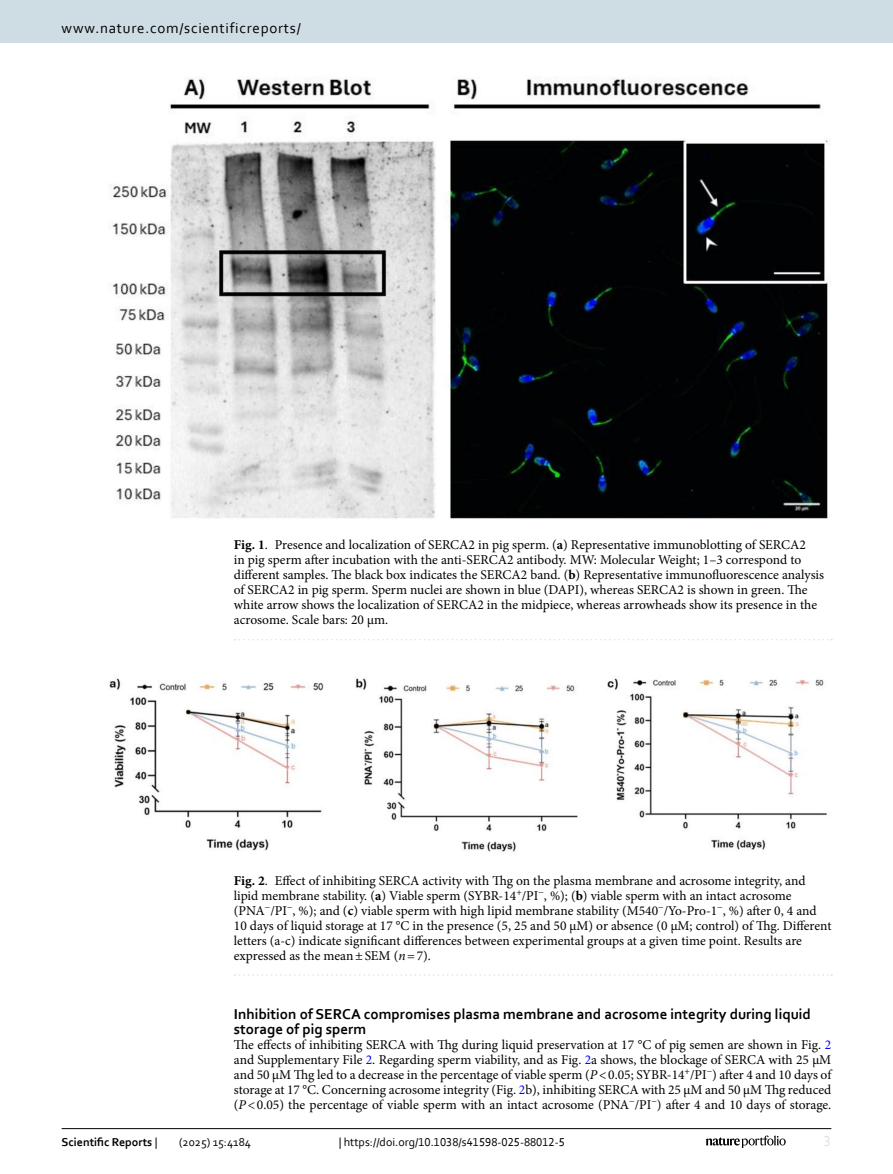
<style>
.page{position:relative;width:893px;height:1174px;background:#fff}
.page>*{position:absolute;margin:0;border:0;box-sizing:border-box;transform-origin:0 0}
.Head_2{font:700 15px/15px "Corbel";color:#000}
.t1{font:15px "Corbel";letter-spacing:.05em;color:#000}
.t2{font:15px "Corbel";color:#d9e4eb}
.Figure_Caption{font:13.5px/15px "Minion Pro";color:#000}
.Body_Text{font:13.5px/15px "Minion Pro";letter-spacing:-.005em;color:#000;text-align:justify}
.t3{font:12px "Corbel";color:#000}
.t4{font:700 12px "Corbel";color:#000}
.s1{font-weight:700}
.s2{font-style:italic}
.s3{color:#00f}
.s4{font-weight:400}
</style>
<div class="page">
<img style="left:109px;top:678px;width:718px;height:174px">
<svg style="left:235px;top:974px;width:597px;height:1px"></svg>
<img style="left:110px;top:78px;width:720px;height:441px">
<svg style="left:235px;top:639px;width:597px;height:1px"></svg>
<hr style="left:62px;top:1128px;width:769px;height:1px;background:#000">
<svg style="left:706px;top:1135px;width:80px;height:12px"></svg>
<div style="left:0;top:0;width:893px;height:43px;background:#cedde4"></div>
<p class="t1" style="left:62px;top:18px;width:241px">www.nature.com/scientificreports/</p>
<p class="Figure_Caption" style="left:234px;top:537px;width:592px"><span class="s1">Fig. 1</span>. Presence and localization of SERCA2 in pig sperm. (<span class="s1">a</span>) Representative immunoblotting of SERCA2<br>in pig sperm after incubation with the anti-SERCA2 antibody. MW: Molecular Weight; 1–3 correspond to different samples. The black box indicates the SERCA2 band. (<span class="s1">b</span>) Representative immunofluorescence analysis of SERCA2 in pig sperm. Sperm nuclei are shown in blue (DAPI), whereas SERCA2 is shown in green. The white arrow shows the localization of SERCA2 in the midpiece, whereas arrowheads show its presence in the acrosome. Scale bars: 20 μm.</p>
<p class="Figure_Caption" style="left:234px;top:873px;width:599px"><span class="s1">Fig. 2</span>. Effect of inhibiting SERCA activity with Thg on the plasma membrane and acrosome integrity, and lipid membrane stability. (<span class="s1">a</span>) Viable sperm (SYBR-14<sup>+</sup>/PI<sup>−</sup>, %); (<span class="s1">b</span>) viable sperm with an intact acrosome (PNA<sup>−</sup>/PI<sup>−</sup>, %); and (<span class="s1">c</span>) viable sperm with high lipid membrane stability (M540<sup>−</sup>/Yo-Pro-1<sup>−</sup>, %) after 0, 4 and 10 days of liquid storage at 17 °C in the presence (5, 25 and 50 µM) or absence (0 µM; control) of Thg. Different letters (a-c) indicate significant differences between experimental groups at a given time point. Results are expressed as the mean±SEM (<span class="s2">n</span>=7).</p>
<p class="Head_2" style="left:234px;top:1006px;width:579px">Inhibition of SERCA compromises plasma membrane and acrosome integrity during liquid storage of pig sperm</p>
<p class="Body_Text" style="left:234px;top:1037px;width:599px">The effects of inhibiting SERCA with Thg during liquid preservation at 17 °C of pig semen are shown in Fig. <span class="s3">2 </span>and Supplementary File <span class="s3">2</span>. Regarding sperm viability, and as Fig. <span class="s3">2</span>a shows, the blockage of SERCA with 25 µM and 50 µM Thg led to a decrease in the percentage of viable sperm (<span class="s2">P</span>&lt;0.05; SYBR-14<sup>+</sup>/PI<sup>−</sup>) after 4 and 10 days of storage at 17 °C. Concerning acrosome integrity (Fig. <span class="s3">2</span>b), inhibiting SERCA with 25 µM and 50 µM Thg reduced (<span class="s2">P</span>&lt;0.05) the percentage of viable sperm with an intact acrosome (PNA<sup>−</sup>/PI<sup>−</sup>) after 4 and 10 days of storage.</p>
<p class="t4" style="left:62px;top:1134px;width:97px">Scientific Reports <span class="s4">|</span></p>
<p class="t3" style="left:179px;top:1134px;width:74px">(2025) 15:4184</p>
<p class="t3" style="left:339px;top:1134px;width:228px">| https://doi.org/10.1038/s41598-025-88012-5</p>
<p class="t2" style="left:824px;top:1132px;width:9px">3</p>
</div>
